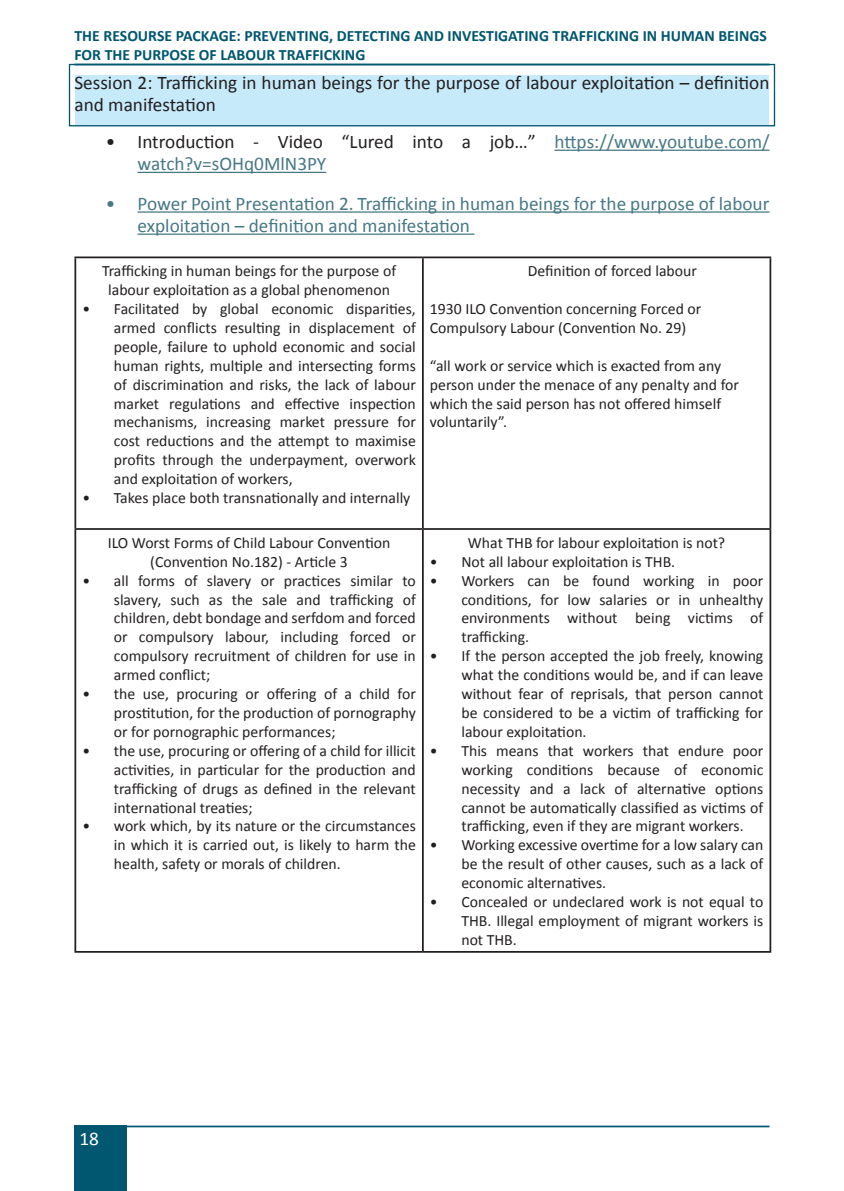
<style>
.page{position:relative;width:844px;height:1191px;background:#fff}
.page>*{position:absolute;margin:0;border:0;box-sizing:border-box;transform-origin:0 0}
.t1{font:19.25px/22.1px "Calibri";color:#467886}
.sam{font:19.25px/22.1px "Calibri";color:#231f20}
.t2{font:19.25px "Calibri";color:#fff}
.Normal_wrd_3{font:15.75px/18.9px "Calibri";color:#231f20;text-align:justify}
.t3{font:700 15.75px/18.9px "Calibri";color:#00576f}
.List_Paragraph_wrd_2{font:15.75px "Calibri";color:#231f20}
.s1{color:#231f20}
</style>
<div class="page">
<div style="left:74px;top:1125px;width:52px;height:66px;background:#00576f"></div>
<hr style="left:74px;top:1125px;width:695px;height:2px;background:#00576f">
<div style="left:75px;top:75px;width:693px;height:51px;background:#c6eafa"></div>
<div style="left:69px;top:64px;width:706px;height:62px;border:1px solid #00576f"></div>
<hr style="left:554px;top:150px;width:215px;height:1px;background:#467886">
<hr style="left:137px;top:172px;width:189px;height:1px;background:#467886">
<hr style="left:137px;top:211px;width:632px;height:2px;background:#467886">
<hr style="left:137px;top:233px;width:337px;height:2px;background:#467886">
<hr style="left:74px;top:256px;width:349px;height:2px;background:#231f20">
<hr style="left:74px;top:258px;width:2px;height:270px;background:#231f20">
<hr style="left:423px;top:256px;width:348px;height:2px;background:#231f20">
<hr style="left:422px;top:258px;width:1px;height:270px;background:#231f20">
<hr style="left:769px;top:258px;width:2px;height:270px;background:#231f20">
<hr style="left:74px;top:528px;width:349px;height:2px;background:#231f20">
<hr style="left:74px;top:530px;width:2px;height:421px;background:#231f20">
<hr style="left:423px;top:528px;width:348px;height:2px;background:#231f20">
<hr style="left:422px;top:530px;width:1px;height:421px;background:#231f20">
<hr style="left:769px;top:530px;width:2px;height:421px;background:#231f20">
<hr style="left:74px;top:951px;width:349px;height:1px;background:#231f20">
<hr style="left:423px;top:951px;width:348px;height:1px;background:#231f20">
<p class="t3" style="left:74px;top:26px;width:693px">THE RESOURSE PACKAGE: PREVENTING, DETECTING AND INVESTIGATING TRAFFICKING IN HUMAN BEINGS<br>FOR THE PURPOSE OF LABOUR TRAFFICKING</p>
<p class="sam" style="left:74px;top:71px;width:696px">Session 2: Trafficking in human beings for the purpose of labour exploitation – definition and manifestation</p>
<p class="t1" style="left:137px;top:131px;width:633px;text-indent:-32px"><span class="s1">• Introduction - Video “Lured into a job…”</span> https://www.youtube.com/ watch?v=sOHq0MlN3PY</p>
<p class="t1" style="left:137px;top:192px;width:633px;text-indent:-32px">• Power Point Presentation 2. Trafficking in human beings for the purpose of labour exploitation – definition and manifestation</p>
<p class="Normal_wrd_3" style="left:102px;top:261px;width:295px;text-align:center">Trafficking in human beings for the purpose of labour exploitation as a global phenomenon</p>
<p class="Normal_wrd_3" style="left:114px;top:299px;width:303px;text-indent:-32px">• Facilitated by global economic disparities, armed conflicts resulting in displacement of people, failure to uphold economic and social human rights, multiple and intersecting forms of discrimination and risks, the lack of labour market regulations and effective inspection mechanisms, increasing market pressure for cost reductions and the attempt to maximise profits through the underpayment, overwork and exploitation of workers,</p>
<p class="Normal_wrd_3" style="left:82px;top:488px;width:329px">• Takes place both transnationally and internally</p>
<p class="List_Paragraph_wrd_2" style="left:527px;top:261px;width:171px">Definition of forced labour</p>
<p class="Normal_wrd_3" style="left:430px;top:299px;width:273px">1930 ILO Convention concerning Forced or<br>Compulsory Labour (Convention No. 29)</p>
<p class="Normal_wrd_3" style="left:430px;top:356px;width:310px;text-align:left">“all work or service which is exacted from any person under the menace of any penalty and for which the said person has not offered himself voluntarily”.</p>
<p class="Normal_wrd_3" style="left:108px;top:533px;width:284px;text-align:center">ILO Worst Forms of Child Labour Convention (Convention No.182) - Article 3</p>
<p class="Normal_wrd_3" style="left:114px;top:571px;width:303px;text-indent:-32px">• all forms of slavery or practices similar to slavery, such as the sale and trafficking of children, debt bondage and serfdom and forced or compulsory labour, including forced or compulsory recruitment of children for use in armed conflict;</p>
<p class="Normal_wrd_3" style="left:114px;top:684px;width:303px;text-indent:-32px">• the use, procuring or offering of a child for prostitution, for the production of pornography or for pornographic performances;</p>
<p class="Normal_wrd_3" style="left:114px;top:741px;width:303px;text-indent:-32px">• the use, procuring or offering of a child for illicit activities, in particular for the production and trafficking of drugs as defined in the relevant international treaties;</p>
<p class="Normal_wrd_3" style="left:114px;top:816px;width:303px;text-indent:-32px">• work which, by its nature or the circumstances in which it is carried out, is likely to harm the health, safety or morals of children.</p>
<p class="Normal_wrd_3" style="left:468px;top:533px;width:259px">What THB for labour exploitation is not?</p>
<p class="Normal_wrd_3" style="left:430px;top:552px;width:247px">• Not all labour exploitation is THB.</p>
<p class="Normal_wrd_3" style="left:461px;top:571px;width:303px;text-indent:-31px">• Workers can be found working in poor conditions, for low salaries or in unhealthy environments without being victims of trafficking.</p>
<p class="Normal_wrd_3" style="left:461px;top:646px;width:303px;text-indent:-31px">• If the person accepted the job freely, knowing what the conditions would be, and if can leave without fear of reprisals, that person cannot be considered to be a victim of trafficking for labour exploitation.</p>
<p class="Normal_wrd_3" style="left:461px;top:741px;width:303px;text-indent:-31px">• This means that workers that endure poor working conditions because of economic necessity and a lack of alternative options cannot be automatically classified as victims of trafficking, even if they are migrant workers.</p>
<p class="Normal_wrd_3" style="left:461px;top:835px;width:303px;text-indent:-31px">• Working excessive overtime for a low salary can be the result of other causes, such as a lack of economic alternatives.</p>
<p class="Normal_wrd_3" style="left:461px;top:892px;width:303px;text-indent:-31px">• Concealed or undeclared work is not equal to THB. Illegal employment of migrant workers is not THB.</p>
<p class="t2" style="left:79px;top:1126px;width:21px">18</p>
</div>
